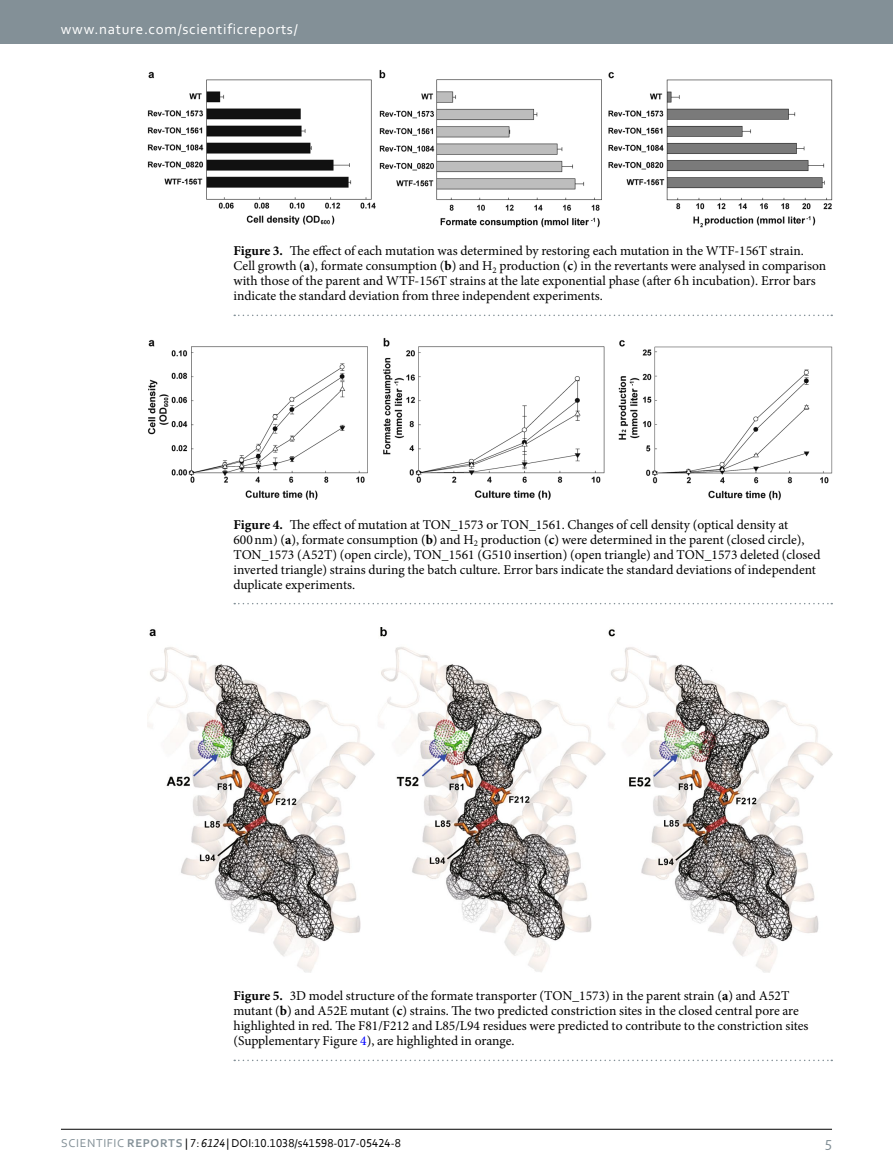
<style>
.page{position:relative;width:893px;height:1174px;background:#fff}
.page>*{position:absolute;margin:0;border:0;box-sizing:border-box;transform-origin:0 0}
.t1{font:15px "Corbel 2";letter-spacing:.045em;color:#fff}
.t2{font:15px "Corbel 2";color:#839097}
.t3{font:13.5px/15px "Minion Pro";color:#000}
.t4{font:12px "Corbel";color:#000}
.s1{font-weight:700}
.s2{color:#00f}
.s3{font-family:"Corbel 2";color:#839097}
.s4{font-family:"Corbel Bold 2";color:#839097}
.s5{font-style:italic}
</style>
<div class="page">
<div style="left:0;top:0;width:893px;height:43px;background:#839097"></div>
<hr style="left:61px;top:1129px;width:771px;height:1px;background:#000">
<img style="left:148px;top:70px;width:684px;height:157px">
<svg style="left:234px;top:314px;width:598px;height:2px"></svg>
<img style="left:148px;top:338px;width:684px;height:163px">
<svg style="left:234px;top:603px;width:598px;height:1px"></svg>
<img style="left:148px;top:627px;width:684px;height:345px">
<svg style="left:234px;top:1059px;width:598px;height:2px"></svg>
<p class="t1" style="left:61px;top:19px;width:238px">www.nature.com/scientificreports/</p>
<p class="t3" style="left:233px;top:243px;width:594px"><span class="s1">Figure 3.</span> The effect of each mutation was determined by restoring each mutation in the WTF-156T strain.<br>Cell growth (<span class="s1">a</span>), formate consumption (<span class="s1">b</span>) and H<sub>2</sub> production (<span class="s1">c</span>) in the revertants were analysed in comparison with those of the parent and WTF-156T strains at the late exponential phase (after 6h incubation). Error bars indicate the standard deviation from three independent experiments.</p>
<p class="t3" style="left:233px;top:517px;width:589px"><span class="s1">Figure 4.</span> The effect of mutation at TON_1573 or TON_1561. Changes of cell density (optical density at 600nm) (<span class="s1">a</span>), formate consumption (<span class="s1">b</span>) and H<sub>2</sub> production (<span class="s1">c</span>) were determined in the parent (closed circle), TON_1573 (A52T) (open circle), TON_1561 (G510 insertion) (open triangle) and TON_1573 deleted (closed inverted triangle) strains during the batch culture. Error bars indicate the standard deviations of independent duplicate experiments.</p>
<p class="t3" style="left:233px;top:988px;width:577px"><span class="s1">Figure 5.</span> 3D model structure of the formate transporter (TON_1573) in the parent strain (<span class="s1">a</span>) and A52T mutant (<span class="s1">b</span>) and A52E mutant (<span class="s1">c</span>) strains. The two predicted constriction sites in the closed central pore are highlighted in red. The F81/F212 and L85/L94 residues were predicted to contribute to the constriction sites (Supplementary Figure <span class="s2">4</span>), are highlighted in orange.</p>
<p class="t4" style="left:61px;top:1135px;width:341px"><span class="s3">SCIenTIfIC</span> <span class="s4">REPORTS</span> | 7:<span class="s5">6124</span>| DOI:10.1038/s41598-017-05424-8</p>
<p class="t2" style="left:825px;top:1132px;width:9px">5</p>
</div>
